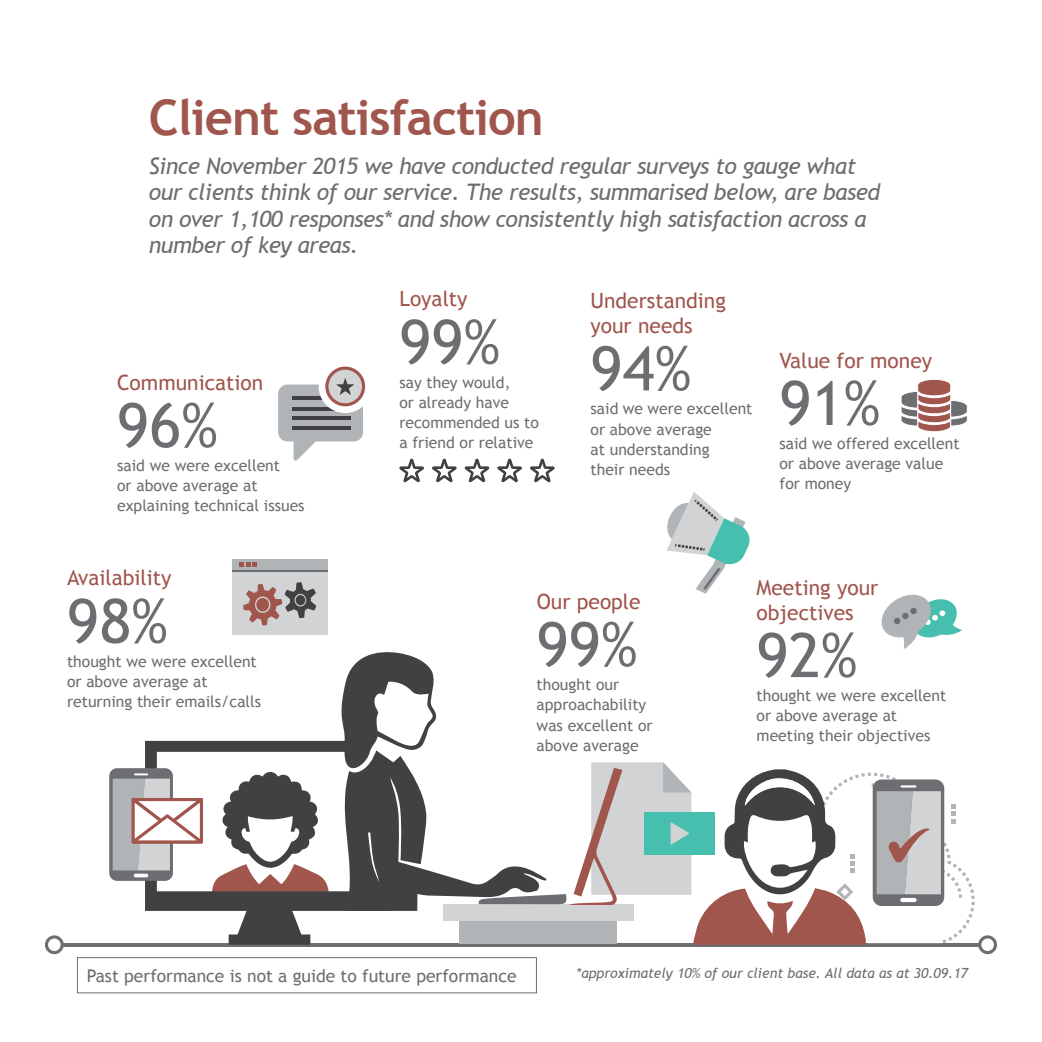
<style>
.page{position:relative;width:1042px;height:1042px;background:#fff}
.page>*{position:absolute;margin:0;border:0;box-sizing:border-box;transform-origin:0 0}
.t1{font:61.25px "Trebuchet MS";color:#6d6e71}
.t2{font:700 49px "Trebuchet MS";letter-spacing:-.02em;color:#a0554d}
.t3{font:italic 22.75px/26.2px "Trebuchet MS";letter-spacing:-.02em;color:#6d6e71}
.t4{font:21px/25.2px "Trebuchet MS";color:#a0554d}
.t5{font:17.5px "Trebuchet MS";color:#6d6e71}
.t6{font:15.75px/20.1px "Trebuchet MS";color:#6d6e71}
.t7{font:italic 14px "Trebuchet MS";color:#6d6e71}
.t8{font:14px "Trebuchet MS";letter-spacing:-.01em;color:#6d6e71}
</style>
<div class="page">
<hr style="left:54px;top:943px;width:933px;height:3px;background:#6d6e71">
<svg style="left:45px;top:935px;width:19px;height:19px"></svg>
<svg style="left:399px;top:459px;width:25px;height:23px"></svg>
<svg style="left:432px;top:459px;width:25px;height:23px"></svg>
<svg style="left:464px;top:459px;width:25px;height:23px"></svg>
<svg style="left:497px;top:459px;width:25px;height:23px"></svg>
<svg style="left:530px;top:459px;width:25px;height:23px"></svg>
<svg style="left:278px;top:366px;width:87px;height:95px"></svg>
<svg style="left:901px;top:379px;width:66px;height:53px"></svg>
<svg style="left:109px;top:768px;width:64px;height:113px"></svg>
<svg style="left:113px;top:492px;width:884px;height:462px"></svg>
<hr style="left:233px;top:570px;width:95px;height:2px;background:#6d6e71">
<div style="left:77px;top:957px;width:460px;height:36px;border:1px solid #6d6e71"></div>
<h2 class="t2" style="left:149px;top:87px;width:396px">Client satisfaction</h2>
<p class="t3" style="left:149px;top:153px;width:733px">Since November 2015 we have conducted regular surveys to gauge what our clients think of our service. The results, summarised below, are based on over 1,100 responses* and show consistently high satisfaction across a number of key areas.</p>
<h3 class="t4" style="left:117px;top:370px;width:148px">Communication</h3>
<h1 class="t1" style="left:117px;top:389px;width:103px">96%</h1>
<p class="t6" style="left:117px;top:456px;width:189px">said we were excellent<br>or above average at explaining technical issues</p>
<h3 class="t4" style="left:67px;top:565px;width:106px">Availability</h3>
<h1 class="t1" style="left:67px;top:585px;width:103px">98%</h1>
<p class="t6" style="left:67px;top:651px;width:196px">thought we were excellent or above average at returning their emails/calls</p>
<h3 class="t4" style="left:399px;top:286px;width:70px">Loyalty</h3>
<h3 class="t4" style="left:590px;top:288px;width:137px">Understanding your needs</h3>
<h1 class="t1" style="left:399px;top:306px;width:103px">99%</h1>
<p class="t6" style="left:399px;top:372px;width:141px">say they would,<br>or already have recommended us to a friend or relative</p>
<h1 class="t1" style="left:590px;top:333px;width:103px">94%</h1>
<p class="t6" style="left:590px;top:399px;width:163px">said we were excellent or above average<br>at understanding<br>their needs</p>
<h3 class="t4" style="left:779px;top:349px;width:154px">Value for money</h3>
<h1 class="t1" style="left:779px;top:367px;width:103px">91%</h1>
<p class="t6" style="left:779px;top:433px;width:182px">said we offered excellent or above average value for money</p>
<h3 class="t4" style="left:537px;top:589px;width:105px">Our people</h3>
<h1 class="t1" style="left:537px;top:608px;width:103px">99%</h1>
<p class="t6" style="left:536px;top:675px;width:117px">thought our approachability was excellent or above average</p>
<h3 class="t4" style="left:756px;top:575px;width:123px">Meeting your objectives</h3>
<h1 class="t1" style="left:756px;top:619px;width:103px">92%</h1>
<p class="t6" style="left:756px;top:686px;width:191px">thought we were excellent or above average at meeting their objectives</p>
<p class="t5" style="left:87px;top:965px;width:431px">Past performance is not a guide to future performance</p>
<p class="t7" style="left:576px;top:964px;width:393px">*approximately 10% of our client base. All data as at 30.09.17</p>
<p class="t8" style="left:127px;top:964px;width:323px">Smith &amp; Williamson Charity Investment Management</p>
</div>
